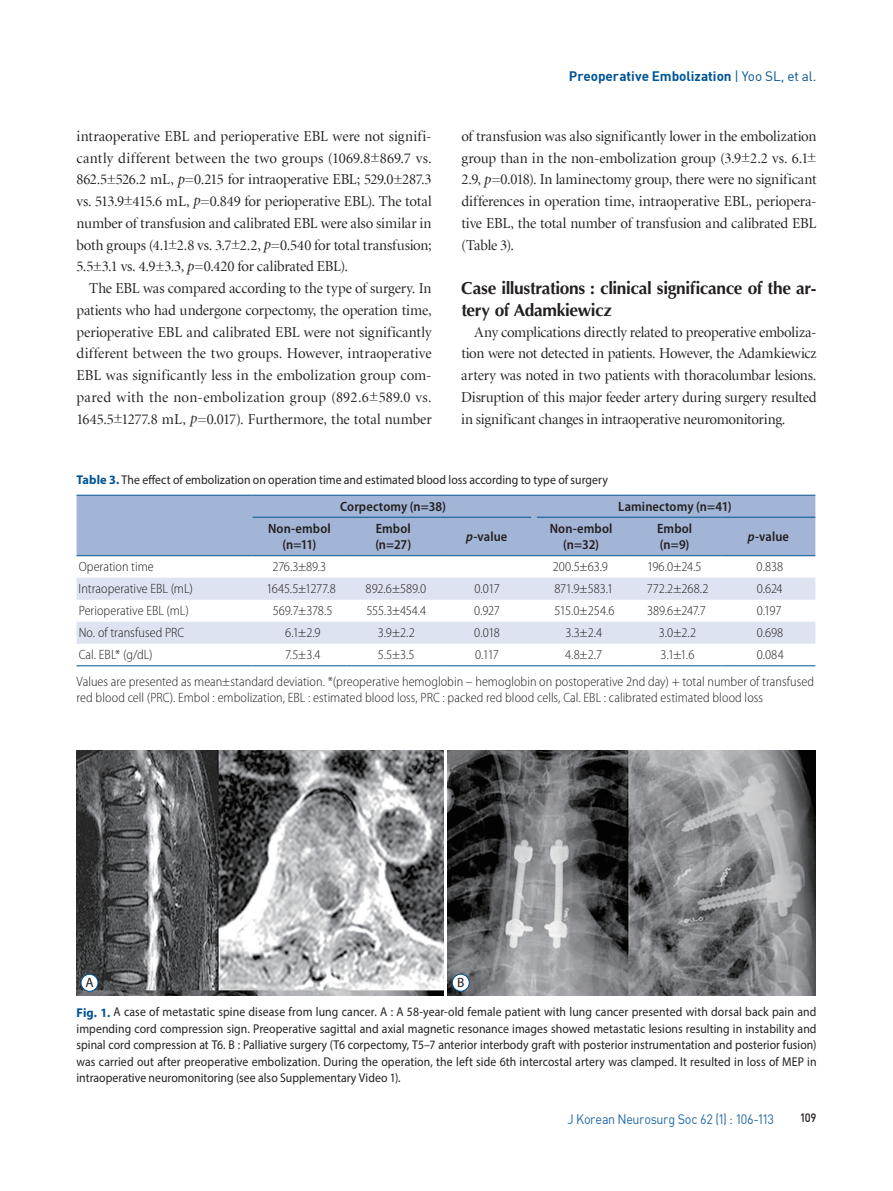
<style>
.page{position:relative;width:893px;height:1191px;background:#fff}
.page>*{position:absolute;margin:0;border:0;box-sizing:border-box;transform-origin:0 0}
.t1{font:700 17.25px/21.8px "Optima";letter-spacing:-.02em;color:#231f20}
.t2{font:15px/21.8px "Minion LT Display";letter-spacing:-.01em;color:#231f20;text-align:justify}
.t3{font:300 semi-condensed 13.5px/26.7px "Myriad Pro";color:#231f20}
.t4{font:600 semi-condensed 13.5px/16.5px "Myriad Pro";letter-spacing:.01em;color:#231f20;text-align:center}
.t5{font:700 13.5px "DIN";letter-spacing:-.005em;color:#005495}
.t6{font:13.5px "DIN";letter-spacing:-.03em;color:#2369a5;scale:.93 1}
.t7{font:300 semi-condensed 13.5px "Myriad Pro";letter-spacing:-.02em;color:#231f20}
.t8{font:13.5px "Myriad Pro";color:#231f20}
.t9{font:12.75px/16.5px "Myriad Pro";letter-spacing:.005em;color:#231f20;text-align:justify;scale:.92 1}
.t10{font:12px "Dinmed";color:#231f20;scale:.93 1}
.s1{font-family:"Minion LT";font-style:italic}
.s2{font-weight:400}
.s3{font-weight:700;color:#005495}
.s4{font-style:italic}
</style>
<div class="page">
<img style="left:77px;top:750px;width:366px;height:245px">
<img style="left:448px;top:750px;width:367px;height:245px">
<div style="left:452px;top:974px;width:17px;height:17px;background:#fff;border-radius:50%"></div>
<div style="left:452px;top:974px;width:17px;height:17px;border:1px solid #005495;border-radius:50%"></div>
<div style="left:81px;top:974px;width:17px;height:17px;background:#fff;border-radius:50%"></div>
<div style="left:81px;top:974px;width:17px;height:17px;border:1px solid #005495;border-radius:50%"></div>
<div style="left:77px;top:496px;width:738px;height:59px;background:#a3b5d6"></div>
<div style="left:77px;top:578px;width:738px;height:22px;background:#dde3f0"></div>
<div style="left:77px;top:622px;width:738px;height:22px;background:#dde3f0"></div>
<hr style="left:253px;top:517px;width:93px;height:1px;background:#005495">
<hr style="left:346px;top:517px;width:94px;height:1px;background:#005495">
<hr style="left:440px;top:517px;width:91px;height:1px;background:#005495">
<hr style="left:537px;top:517px;width:91px;height:1px;background:#005495">
<hr style="left:628px;top:517px;width:94px;height:1px;background:#005495">
<hr style="left:722px;top:517px;width:93px;height:1px;background:#005495">
<hr style="left:77px;top:665px;width:176px;height:1px;background:#005495">
<hr style="left:253px;top:665px;width:93px;height:1px;background:#005495">
<hr style="left:346px;top:665px;width:94px;height:1px;background:#005495">
<hr style="left:440px;top:665px;width:94px;height:1px;background:#005495">
<hr style="left:534px;top:665px;width:94px;height:1px;background:#005495">
<hr style="left:628px;top:665px;width:94px;height:1px;background:#005495">
<hr style="left:722px;top:665px;width:93px;height:1px;background:#005495">
<div style="left:531px;top:495px;width:6px;height:22px;background:#a3b5d6"></div>
<div style="left:531px;top:517px;width:6px;height:38px;background:#a3b5d6"></div>
<hr style="left:77px;top:495px;width:176px;height:1px;background:#005495">
<hr style="left:77px;top:555px;width:176px;height:1px;background:#005495">
<hr style="left:253px;top:495px;width:93px;height:1px;background:#005495">
<hr style="left:346px;top:495px;width:94px;height:1px;background:#005495">
<hr style="left:440px;top:495px;width:94px;height:1px;background:#005495">
<hr style="left:534px;top:495px;width:94px;height:1px;background:#005495">
<hr style="left:628px;top:495px;width:94px;height:1px;background:#005495">
<hr style="left:722px;top:495px;width:93px;height:1px;background:#005495">
<hr style="left:253px;top:555px;width:93px;height:1px;background:#005495">
<hr style="left:346px;top:555px;width:94px;height:1px;background:#005495">
<hr style="left:440px;top:555px;width:94px;height:1px;background:#005495">
<hr style="left:534px;top:555px;width:94px;height:1px;background:#005495">
<hr style="left:628px;top:555px;width:94px;height:1px;background:#005495">
<hr style="left:722px;top:555px;width:93px;height:1px;background:#005495">
<p class="t2" style="left:76px;top:126px;width:357px">intraoperative EBL and perioperative EBL were not signifi&shy;cantly different between the two groups (1069.8±869.7 vs.<br>862.5±526.2 mL, <span class="s1">p</span>=0.215 for intraoperative EBL; 529.0±287.3 vs. 513.9±415.6 mL, <span class="s1">p</span>=0.849 for perioperative EBL). The total number of transfusion and calibrated EBL were also similar in both groups (4.1±2.8 vs. 3.7±2.2, <span class="s1">p</span>=0.540 for total transfusion; 5.5±3.1 vs. 4.9±3.3, <span class="s1">p</span>=0.420 for calibrated EBL).</p>
<p class="t2" style="left:76px;top:278px;width:357px;text-indent:13px">The EBL was compared according to the type of surgery. In patients who had undergone corpectomy, the operation time, perioperative EBL and calibrated EBL were not significantly different between the two groups. However, intraoperative EBL was significantly less in the embolization group com&shy;pared with the non-embolization group (892.6±589.0 vs.<br>1645.5±1277.8 mL, <span class="s1">p</span>=0.017). Furthermore, the total number</p>
<p class="t5" style="left:569px;top:68px;width:249px">Preoperative Embolization <span class="s2">| Yoo SL, et al.</span></p>
<p class="t2" style="left:461px;top:126px;width:357px">of transfusion was also significantly lower in the embolization group than in the non-embolization group (3.9±2.2 vs. 6.1± 2.9, <span class="s1">p</span>=0.018). In laminectomy group, there were no significant differences in operation time, intraoperative EBL, periopera&shy;tive EBL, the total number of transfusion and calibrated EBL (Table 3).</p>
<p class="t1" style="left:461px;top:278px;width:357px">Case illustrations : clinical significance of the ar&shy;tery of Adamkiewicz</p>
<p class="t2" style="left:461px;top:321px;width:357px;text-indent:13px">Any complications directly related to preoperative emboliza&shy;tion were not detected in patients. However, the Adamkiewicz artery was noted in two patients with thoracolumbar lesions.<br>Disruption of this major feeder artery during surgery resulted in significant changes in intraoperative neuromonitoring.</p>
<p class="t9" style="left:77px;top:471px;width:579px"><span class="s3">Table 3.</span> The effect of embolization on operation time and estimated blood loss according to type of surgery</p>
<p class="t4" style="left:340px;top:498px;width:107px">Corpectomy (n=38)</p>
<p class="t4" style="left:618px;top:498px;width:115px">Laminectomy (n=41)</p>
<p class="t4" style="left:268px;top:520px;width:64px">Non-embol (n=11)</p>
<p class="t4" style="left:375px;top:520px;width:37px;text-align:left">Embol (n=27)</p>
<p class="t4" style="left:466px;top:528px;width:43px"><span class="s4">p</span>-value</p>
<p class="t4" style="left:550px;top:520px;width:64px">Non-embol (n=32)</p>
<p class="t4" style="left:657px;top:520px;width:37px;text-align:left">Embol (n=9)</p>
<p class="t4" style="left:748px;top:528px;width:43px"><span class="s4">p</span>-value</p>
<p class="t3" style="left:79px;top:553px;width:77px">Operation time</p>
<p class="t3" style="left:273px;top:553px;width:55px">276.3±89.3</p>
<p class="t3" style="left:553px;top:553px;width:56px">200.5±63.9</p>
<p class="t3" style="left:647px;top:553px;width:56px">196.0±24.5</p>
<p class="t3" style="left:757px;top:553px;width:28px">0.838</p>
<p class="t3" style="left:79px;top:575px;width:116px">Intraoperative EBL (mL)</p>
<p class="t7" style="left:266px;top:581px;width:71px">1645.5±1277.8</p>
<p class="t3" style="left:366px;top:575px;width:62px">892.6±589.0</p>
<p class="t3" style="left:474px;top:575px;width:27px">0.017</p>
<p class="t3" style="left:554px;top:575px;width:61px">871.9±583.1</p>
<p class="t3" style="left:647px;top:575px;width:63px">772.2±268.2</p>
<p class="t3" style="left:757px;top:575px;width:27px">0.624</p>
<p class="t3" style="left:79px;top:597px;width:112px">Perioperative EBL (mL)</p>
<p class="t3" style="left:273px;top:597px;width:61px">569.7±378.5</p>
<p class="t3" style="left:367px;top:597px;width:61px">555.3±454.4</p>
<p class="t3" style="left:474px;top:597px;width:27px">0.927</p>
<p class="t3" style="left:554px;top:597px;width:62px">515.0±254.6</p>
<p class="t3" style="left:647px;top:597px;width:60px">389.6±247.7</p>
<p class="t3" style="left:757px;top:597px;width:26px">0.197</p>
<p class="t3" style="left:79px;top:619px;width:107px">No. of transfused PRC</p>
<p class="t3" style="left:285px;top:619px;width:37px">6.1±2.9</p>
<p class="t3" style="left:378px;top:619px;width:39px">3.9±2.2</p>
<p class="t3" style="left:474px;top:619px;width:27px">0.018</p>
<p class="t3" style="left:565px;top:619px;width:38px">3.3±2.4</p>
<p class="t3" style="left:659px;top:619px;width:39px">3.0±2.2</p>
<p class="t3" style="left:757px;top:619px;width:28px">0.698</p>
<p class="t3" style="left:79px;top:641px;width:76px">Cal. EBL* (g/dL)</p>
<p class="t3" style="left:285px;top:641px;width:37px">7.5±3.4</p>
<p class="t3" style="left:378px;top:641px;width:38px">5.5±3.5</p>
<p class="t3" style="left:475px;top:641px;width:25px">0.117</p>
<p class="t3" style="left:565px;top:641px;width:38px">4.8±2.7</p>
<p class="t3" style="left:661px;top:641px;width:35px">3.1±1.6</p>
<p class="t3" style="left:77px;top:641px;width:739px;text-indent:680px">0.084<br>Values are presented as mean±standard deviation. *(preoperative hemoglobin – hemoglobin on postoperative 2nd day) + total number of transfused</p>
<p class="t3" style="left:77px;top:684px;width:688px">red blood cell (PRC). Embol : embolization, EBL : estimated blood loss, PRC : packed red blood cells, Cal. EBL : calibrated estimated blood loss</p>
<p class="t8" style="left:85px;top:974px;width:10px">A</p>
<p class="t8" style="left:457px;top:974px;width:9px">B</p>
<p class="t9" style="left:77px;top:1003px;width:806px"><span class="s3">Fig. 1.</span> A case of metastatic spine disease from lung cancer. A : A 58-year-old female patient with lung cancer presented with dorsal back pain and impending cord compression sign. Preoperative sagittal and axial magnetic resonance images showed metastatic lesions resulting in instability and spinal cord compression at T6. B : Palliative surgery (T6 corpectomy, T5–7 anterior interbody graft with posterior instrumentation and posterior fusion) was carried out after preoperative embolization. During the operation, the left side 6th intercostal artery was clamped. It resulted in loss of MEP in intraoperative neuromonitoring (see also Supplementary Video 1).</p>
<p class="t6" style="left:567px;top:1110px;width:224px">J Korean Neurosurg Soc 62 (1) : 106-113</p>
<p class="t10" style="left:800px;top:1109px;width:20px">109</p>
</div>
